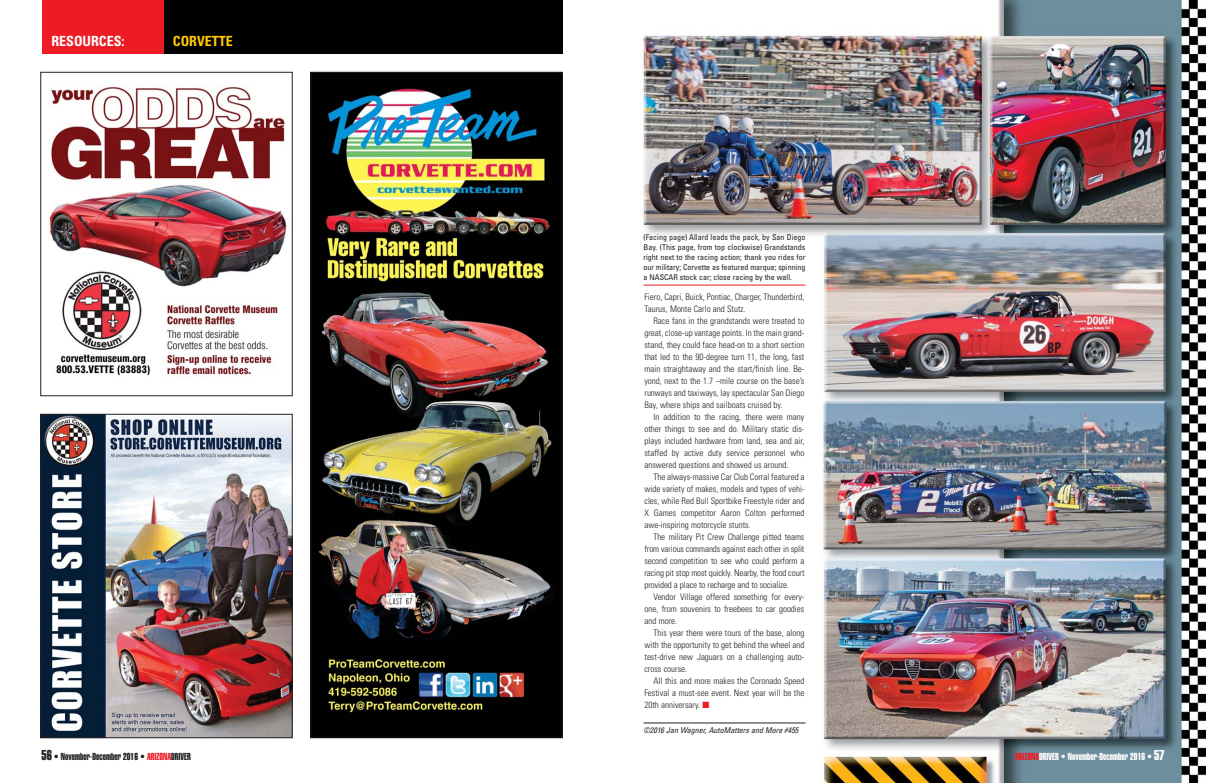
<style>
.page{position:relative;width:1206px;height:783px;background:#fff}
.page>*{position:absolute;margin:0;border:0;box-sizing:border-box;transform-origin:0 0}
.t1{font:700 condensed 14px "Univers";color:#fff}
.t2{font:700 condensed 14px "Univers";color:#ffcb04}
.t3{font:10px "Helvetica Extra Compressed";color:#fff}
.t4{font:10px "Helvetica Extra Compressed";color:#231f20}
.t5{font:300 condensed 9px/12px "Univers";color:#231f20;text-align:justify}
.t6{font:condensed 8px/9.8px "Univers";color:#231f20;text-align:justify}
.t7{font:italic condensed 8px "Univers";color:#231f20}
.s1{font-size:14px}
.s2{color:#ed1c24}
</style>
<div class="page">
<img style="left:641px;top:0;width:565px;height:783px">
<hr style="left:644px;top:285px;width:162px;height:1px;background:#ed1c24">
<hr style="left:644px;top:723px;width:162px;height:1px;background:#231f20">
<div style="left:43px;top:0;width:519px;height:54px;background:#010000"></div>
<div style="left:43px;top:0;width:121px;height:54px;background:#ed1c24"></div>
<img style="left:42px;top:416px;width:248px;height:320px">
<div style="left:40px;top:414px;width:252px;height:324px;border:1px solid #231f20"></div>
<img style="left:49px;top:86px;width:238px;height:290px">
<div style="left:40px;top:72px;width:252px;height:324px;border:1px solid #231f20"></div>
<img style="left:312px;top:74px;width:248px;height:662px">
<div style="left:310px;top:72px;width:252px;height:666px;border:1px solid #231f20"></div>
<h1 class="t1" style="left:52px;top:36px;width:75px">RESOURCES:</h1>
<h1 class="t2" style="left:173px;top:36px;width:61px">CORVETTE</h1>
<p class="t4" style="left:42px;top:753px;width:151px"><span class="s1">56</span> • November-December 2016 • <span class="s2">ARIZONA</span>DRIVER</p>
<p class="t6" style="left:644px;top:233px;width:163px">(Facing page) Allard leads the pack, by San Diego Bay. (This page, from top clockwise) Grand stands right next to the racing action; thank you rides for our military; Corvette as featured marque; spin ning a NASCAR stock car; close racing by the wall.</p>
<p class="t5" style="left:644px;top:292px;width:161px">Fiero, Capri, Buick, Pontiac, Charger, Thunderbird,<br>Taurus, Monte Carlo and Stutz.</p>
<p class="t5" style="left:644px;top:316px;width:162px;text-indent:9px">Race fans in the grandstands were treated to great, close-up vantage points. In the main grand&shy;stand, they could face head-on to a short section that led to the 90-degree turn 11, the long, fast main straightaway and the start/finish line. Be - yond, next to the 1.7 –mile course on the base’s runways and taxiways, lay spectacular San Diego Bay, where ships and sailboats cruised by.</p>
<p class="t5" style="left:644px;top:412px;width:161px;text-indent:9px">In addition to the racing, there were many other things to see and do. Military static dis&shy;plays included hardware from land, sea and air, staffed by active duty service personnel who answered questions and showed us around.</p>
<p class="t5" style="left:644px;top:472px;width:162px;text-indent:9px">The always-massive Car Club Corral fea tured a wide variety of makes, models and types of vehi&shy;cles, while Red Bull Sport bike Freestyle rider and X Games competitor Aaron Colton performed awe-inspiring motorcycle stunts.</p>
<p class="t5" style="left:644px;top:532px;width:162px;text-indent:9px">The military Pit Crew Challenge pitted teams from various commands against each other in split second competition to see who could perform a racing pit stop most quickly. Nearby, the food court provided a place to recharge and to socialize.</p>
<p class="t5" style="left:644px;top:592px;width:161px;text-indent:9px">Vendor Village offered something for every&shy;one, from souvenirs to freebees to car goodies and more.</p>
<p class="t5" style="left:644px;top:628px;width:161px;text-indent:9px">This year there were tours of the base, along with the opportunity to get behind the wheel and test-drive new Jaguars on a challenging auto - cross course.</p>
<p class="t5" style="left:644px;top:676px;width:161px;text-indent:9px">All this and more makes the Coronado Speed Festival a must-see event. Next year will be the 20th anniversary. <span class="s2">■</span></p>
<p class="t7" style="left:644px;top:727px;width:158px">©2016 Jan Wagner,AutoMatters and More #455</p>
<p class="t3" style="left:1015px;top:753px;width:151px"><span class="s2">ARIZONA</span>DRIVER • November-December 2016 • <span class="s1">57</span></p>
</div>
